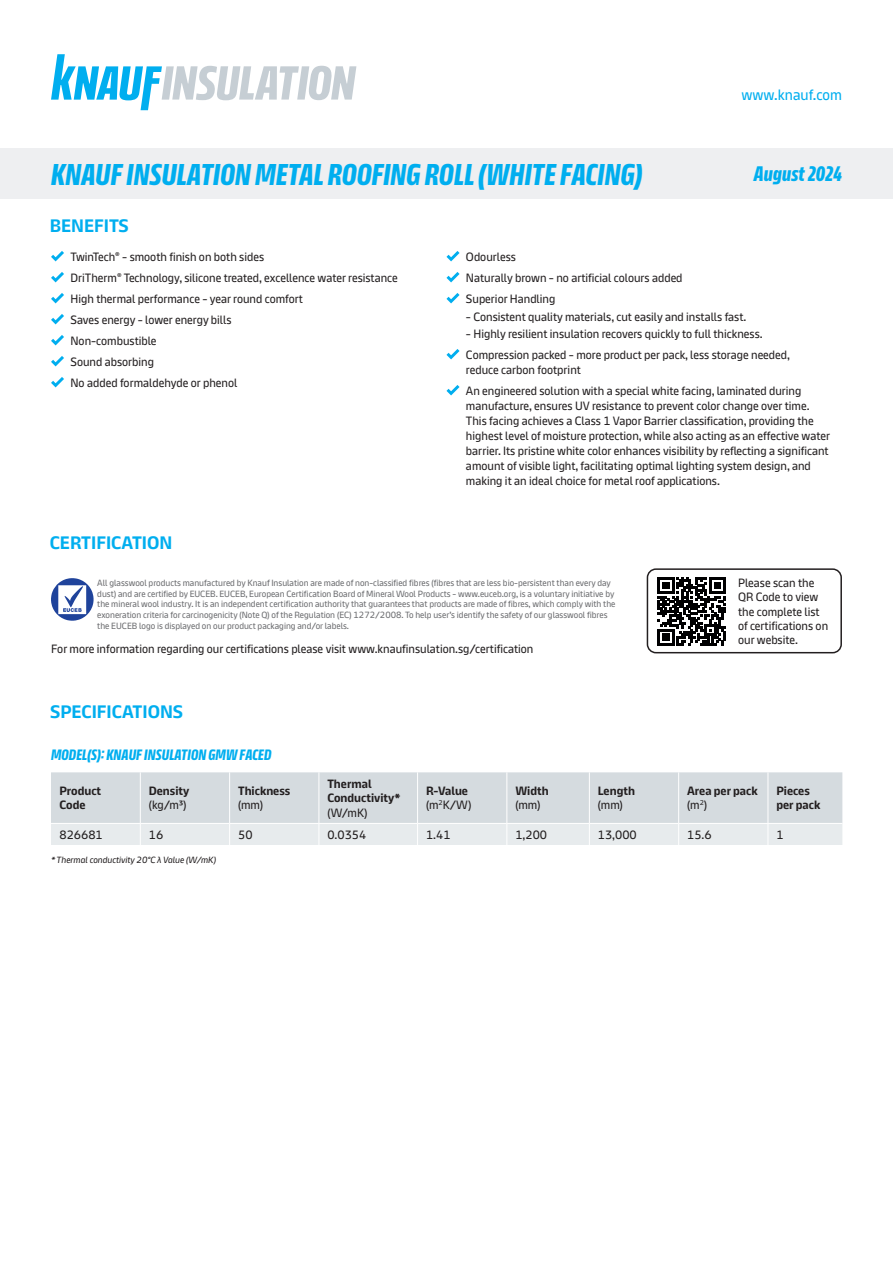
<style>
.page{position:relative;width:893px;height:1263px;background:#fff}
.page>*{position:absolute;margin:0;border:0;box-sizing:border-box;transform-origin:0 0}
.t1{font:700 30px "Knauf Head";letter-spacing:.01em;color:#00aeef}
.t2{font:700 21px "Knauf Head";letter-spacing:.01em;color:#00aeef}
.t3{font:700 18px "Knauf";color:#00aeef}
.t4{font:700 15px "Knauf Head";letter-spacing:.01em;color:#00aeef}
.t5{font:15px "Knauf";color:#00aeef}
.t6{font:12px/21px "Knauf";color:#231f20}
.t7{font:700 12px/14.4px "Knauf";color:#231f20}
.t8{font:9px/10.8px "Knauf";color:#6c6d70}
.t9{font:italic 9px "Knauf";color:#231f20}
.s1{font-weight:400}
</style>
<div class="page">
<svg style="left:51px;top:54px;width:305px;height:56px"></svg>
<svg style="left:51px;top:772px;width:791px;height:73px;background:#dbe0e3"></svg>
<div style="left:0;top:149px;width:893px;height:51px;background:#eeeff1"></div>
<svg style="left:51px;top:251px;width:13px;height:10px"></svg>
<svg style="left:51px;top:272px;width:13px;height:10px"></svg>
<svg style="left:51px;top:293px;width:13px;height:10px"></svg>
<svg style="left:51px;top:314px;width:13px;height:10px"></svg>
<svg style="left:51px;top:335px;width:13px;height:10px"></svg>
<svg style="left:51px;top:356px;width:13px;height:10px"></svg>
<svg style="left:51px;top:377px;width:13px;height:10px"></svg>
<svg style="left:446px;top:251px;width:13px;height:10px"></svg>
<svg style="left:446px;top:272px;width:13px;height:10px"></svg>
<svg style="left:446px;top:293px;width:13px;height:10px"></svg>
<svg style="left:446px;top:349px;width:13px;height:10px"></svg>
<svg style="left:446px;top:385px;width:13px;height:10px"></svg>
<svg style="left:51px;top:578px;width:43px;height:43px"></svg>
<div style="left:647px;top:568px;width:195px;height:85px;border:2px solid #231f20;border-radius:9px"></div>
<svg style="left:658px;top:577px;width:68px;height:68px"></svg>
<p class="t5" style="left:741px;top:86px;width:102px">www.knauf.com</p>
<h1 class="t1" style="left:51px;top:159px;width:593px">KNAUF INSULATION METAL ROOFING ROLL (WHITE FACING)</h1>
<h2 class="t2" style="left:754px;top:163px;width:90px">August 2024</h2>
<h3 class="t3" style="left:50px;top:215px;width:81px">BENEFITS</h3>
<p class="t6" style="left:71px;top:247px;width:329px">TwinTech<sup>®</sup> - smooth finish on both sides<br>DriTherm<sup>®</sup> Technology, silicone treated, excellence water resistance High thermal performance - year round comfort<br>Saves energy - lower energy bills<br>Non-combustible<br>Sound absorbing<br>No added formaldehyde or phenol</p>
<p class="t6" style="left:466px;top:247px;width:218px">Odourless<br>Naturally brown - no artificial colours added<br>Superior Handling</p>
<p class="t6" style="left:466px;top:306px;width:282px">- Consistent quality materials, cut easily and installs fast.</p>
<p class="t6" style="left:466px;top:324px;width:326px">- Highly resilient insulation recovers quickly to full thickness.<br>Compression packed - more product per pack, less storage needed,</p>
<p class="t6" style="left:466px;top:360px;width:337px">reduce carbon footprint<br>An engineered solution with a special white facing, laminated during</p>
<p class="t6" style="left:466px;top:399px;width:366px;line-height:15px">manufacture, ensures UV resistance to prevent color change over time.<br>This facing achieves a Class 1 Vapor Barrier classification, providing the highest level of moisture protection, while also acting as an effective water barrier. Its pristine white color enhances visibility by reflecting a significant amount of visible light, facilitating optimal lighting system design, and making it an ideal choice for metal roof applications.</p>
<h3 class="t3" style="left:50px;top:533px;width:124px">CERTIFICATION</h3>
<p class="t8" style="left:97px;top:577px;width:520px">All glasswool products manufactured by Knauf Insulation are made of non-classified fibres (fibres that are less bio-persistent than every day dust) and are certified by EUCEB. EUCEB, European Certification Board of Mineral Wool Products - www.euceb.org, is a voluntary initiative by the mineral wool industry. It is an independent certification authority that guarantees that products are made of fibres, which comply with the exoneration criteria for carcinogenicity (Note Q) of the Regulation (EC) 1272/2008. To help user’s identify the safety of our glasswool fibres the EUCEB logo is displayed on our product packaging and/or labels.</p>
<p class="t6" style="left:51px;top:639px;width:484px">For more information regarding our certifications please visit www.knaufinsulation.sg/certification</p>
<h3 class="t3" style="left:50px;top:702px;width:134px">SPECIFICATIONS</h3>
<p class="t4" style="left:51px;top:747px;width:222px">MODEL(S): KNAUF INSULATION GMW FACED</p>
<p class="t7" style="left:60px;top:783px;width:43px">Product<br>Code</p>
<p class="t7" style="left:149px;top:783px;width:42px">Density</p>
<p class="t6" style="left:149px;top:794px;width:39px">(kg/m3)</p>
<p class="t7" style="left:238px;top:783px;width:54px">Thickness</p>
<p class="t6" style="left:238px;top:794px;width:27px">(mm)</p>
<p class="t7" style="left:327px;top:776px;width:75px">Thermal<br>Conductivity*</p>
<p class="t6" style="left:327px;top:802px;width:41px">(W/mK)</p>
<p class="t7" style="left:426px;top:783px;width:47px">R-Value <span class="s1">(m</span><sup>2</sup><span class="s1">K/W)</span></p>
<p class="t7" style="left:515px;top:783px;width:35px">Width</p>
<p class="t6" style="left:515px;top:794px;width:27px">(mm)</p>
<p class="t7" style="left:598px;top:783px;width:39px">Length</p>
<p class="t6" style="left:598px;top:794px;width:27px">(mm)</p>
<p class="t6" style="left:738px;top:575px;width:92px;line-height:14.4px">Please scan the<br>QR Code to view the complete list of certifications on our website.</p>
<p class="t7" style="left:687px;top:783px;width:72px">Area per pack <span class="s1">(m</span><sup>2</sup><span class="s1">)</span></p>
<p class="t7" style="left:776px;top:783px;width:45px">Pieces per pack</p>
<p class="t6" style="left:60px;top:824px;width:45px">826681</p>
<p class="t6" style="left:149px;top:824px;width:16px">16</p>
<p class="t6" style="left:238px;top:824px;width:16px">50</p>
<p class="t6" style="left:327px;top:824px;width:40px">0.0354</p>
<p class="t6" style="left:426px;top:824px;width:26px">1.41</p>
<p class="t6" style="left:515px;top:824px;width:33px">1,200</p>
<p class="t6" style="left:598px;top:824px;width:40px">13,000</p>
<p class="t6" style="left:687px;top:824px;width:26px">15.6</p>
<p class="t6" style="left:776px;top:824px;width:9px">1</p>
<p class="t9" style="left:51px;top:854px;width:167px">* Thermal conductivity 20°C λ Value (W/mK)</p>
</div>
